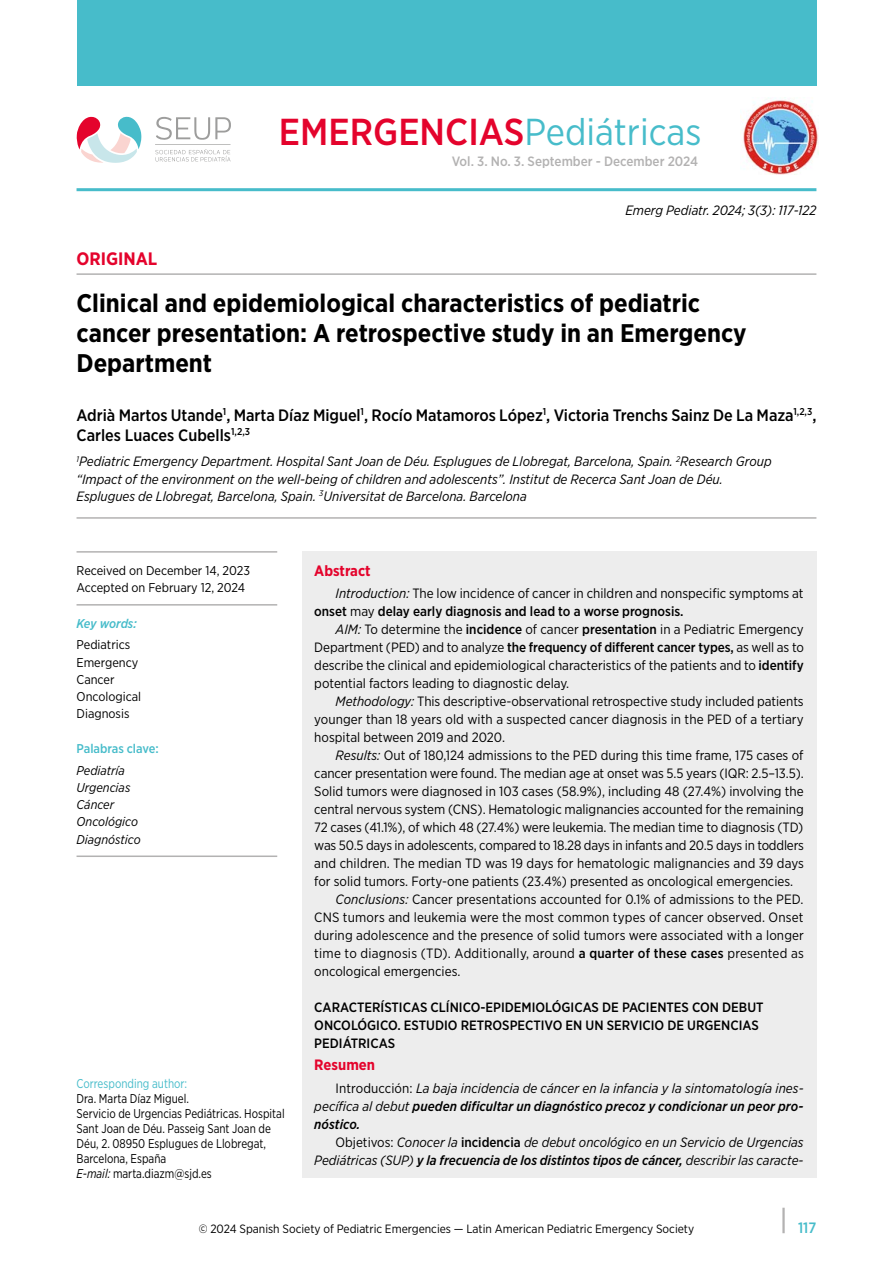
<style>
.page{position:relative;width:893px;height:1263px;background:#fff}
.page>*{position:absolute;margin:0;border:0;box-sizing:border-box;transform-origin:0 0}
.t1{font:500 37.5px "Gotham Narrow";color:#e4032c}
.t2{font:700 25.5px/30px "Gotham Narrow";color:#000}
.t3{font:700 18px "Gotham Narrow";color:#e4032c}
.t4{font:500 16.5px/19.5px "Gotham Narrow";color:#000}
.t5{font:700 15px "Gotham Narrow";color:#e4032c}
.t6{font:500 15px "Gotham Narrow";color:#47bcca}
.t7{font:13.5px/18px "Gotham Narrow";color:#000;text-align:justify}
.t8{font:italic 13.5px/18px "Gotham Narrow";color:#000}
.t9{font:500 13.5px/18px "Gotham Narrow";color:#000}
.t10{font:500 13.5px "Gotham Narrow";color:#b3b2b2}
.t11{font:12.75px/15px "Gotham Narrow";color:#000;scale:.9 1}
.t12{font:12.75px/17.2px "Gotham Narrow";color:#000}
.t13{font:italic 12.75px/17.2px "Gotham Narrow";color:#000}
.t14{font:12.75px "Gotham Narrow";color:#47bcca;scale:.9 1}
.t15{font:500 12.75px "Gotham Narrow";color:#47bcca}
.t16{font:italic 500 12.75px "Gotham Narrow";letter-spacing:-.01em;color:#47bcca}
.t17{font:12px "Gotham Narrow";color:#000}
.s1{font-weight:400;color:#47bcca}
.s2{font-style:italic}
.s3{font-weight:500}
.s4{font-style:normal}
.s5{font-weight:500;font-style:normal}
</style>
<div class="page">
<hr style="left:782px;top:1208px;width:3px;height:25px;background:#b3b2b2">
<hr style="left:77px;top:188px;width:739px;height:3px;background:#47bcca">
<hr style="left:77px;top:517px;width:739px;height:2px;background:#b3b2b2">
<hr style="left:77px;top:273px;width:739px;height:2px;background:#b3b2b2">
<hr style="left:77px;top:855px;width:200px;height:2px;background:#b3b2b2">
<hr style="left:77px;top:551px;width:200px;height:2px;background:#b3b2b2">
<hr style="left:77px;top:604px;width:200px;height:2px;background:#b3b2b2">
<div style="left:302px;top:551px;width:514px;height:627px;background:#ededed"></div>
<img style="left:743px;top:100px;width:76px;height:75px">
<svg style="left:77px;top:116px;width:64px;height:47px"></svg>
<svg style="left:155px;top:117px;width:76px;height:45px"></svg>
<div style="left:77px;top:0;width:739px;height:85px;background:#47bcca"></div>
<h1 class="t1" style="left:279px;top:108px;width:424px">EMERGENCIAS<span class="s1">Pediátricas</span></h1>
<p class="t10" style="left:452px;top:153px;width:248px">Vol. 3. No. 3. September - December 2024</p>
<p class="t8" style="left:625px;top:201px;width:193px">Emerg Pediatr. 2024; 3(3): 117-122</p>
<h3 class="t3" style="left:77px;top:247px;width:82px">ORIGINAL</h3>
<h2 class="t2" style="left:77px;top:288px;width:672px">Clinical and epidemiological characteristics of pediatric cancer presentation: A retrospective study in an Emergency<br>Department</h2>
<p class="t4" style="left:77px;top:405px;width:741px">Adrià Martos Utande<sup>1</sup>, Marta Díaz Miguel<sup>1</sup>, Rocío Matamoros López<sup>1</sup>, Victoria Trenchs Sainz De La Maza<sup>1,2,3</sup>,<br>Carles Luaces Cubells<sup>1,2,3</sup></p>
<p class="t8" style="left:77px;top:453px;width:697px;line-height:17.2px"><sup>1</sup>Pediatric Emergency Department. Hospital Sant Joan de Déu. Esplugues de Llobregat, Barcelona, Spain. <sup>2</sup>Research Group “Impact of the environment on the well-being of children and adolescents”. Institut de Recerca Sant Joan de Déu.<br>Esplugues de Llobregat, Barcelona, Spain. <sup>3</sup>Universitat de Barcelona. Barcelona</p>
<p class="t12" style="left:77px;top:561px;width:175px">Received on December 14, 2023<br>Accepted on February 12, 2024</p>
<p class="t16" style="left:77px;top:615px;width:62px">Key words:</p>
<p class="t12" style="left:77px;top:636px;width:66px">Pediatrics<br>Emergency<br>Cancer<br>Oncological<br>Diagnosis</p>
<p class="t15" style="left:77px;top:740px;width:84px">Palabras clave:</p>
<p class="t13" style="left:77px;top:761px;width:66px">Pediatría<br>Urgencias<br>Cáncer<br>Oncológico<br>Diagnóstico</p>
<p class="t14" style="left:77px;top:1075px;width:125px">Corresponding author:</p>
<p class="t11" style="left:77px;top:1091px;width:233px">Dra. Marta Díaz Miguel.<br>Servicio de Urgencias Pediátricas. Hospital<br>Sant Joan de Déu. Passeig Sant Joan de<br>Déu, 2. 08950 Esplugues de Llobregat,<br>Barcelona, España<br><span class="s2">E-mail:</span> marta.diazm@sjd.es</p>
<p class="t5" style="left:314px;top:561px;width:58px">Abstract</p>
<p class="t7" style="left:314px;top:584px;width:491px;text-indent:21px"><span class="s2">Introduction:</span> The low incidence of cancer in children and nonspecific symptoms at <span class="s3">onset</span> may <span class="s3">delay early diagnosis and lead to a worse prognosis.</span></p>
<p class="t7" style="left:314px;top:620px;width:491px;text-indent:21px"><span class="s2">AIM:</span> To determine the <span class="s3">incidence</span> of cancer <span class="s3">presentation</span> in a Pediatric Emergency Department (PED) and to analyze <span class="s3">the frequency of different cancer types,</span> as well as to describe the clinical and epidemiological characteristics of the patients and to <span class="s3">identify </span>potential factors leading to diagnostic delay.</p>
<p class="t7" style="left:314px;top:692px;width:491px;text-indent:21px"><span class="s2">Methodology:</span> This descriptive-observational retrospective study included patients younger than 18 years old with a suspected cancer diagnosis in the PED of a tertiary hospital between 2019 and 2020.</p>
<p class="t7" style="left:336px;top:746px;width:469px"><span class="s2">Results:</span> Out of 180,124 admissions to the PED during this time frame, 175 cases of</p>
<p class="t7" style="left:314px;top:764px;width:491px">cancer presentation were found. The median age at onset was 5.5 years (IQR: 2.5–13.5).</p>
<p class="t7" style="left:314px;top:782px;width:491px">Solid tumors were diagnosed in 103 cases (58.9%), including 48 (27.4%) involving the</p>
<p class="t7" style="left:314px;top:800px;width:491px">central nervous system (CNS). Hematologic malignancies accounted for the remaining</p>
<p class="t7" style="left:314px;top:818px;width:491px">72 cases (41.1%), of which 48 (27.4%) were leukemia. The median time to diagnosis (TD)</p>
<p class="t7" style="left:314px;top:836px;width:491px">was 50.5 days in adolescents, compared to 18.28 days in infants and 20.5 days in toddlers</p>
<p class="t7" style="left:314px;top:854px;width:491px">and children. The median TD was 19 days for hematologic malignancies and 39 days</p>
<p class="t7" style="left:314px;top:872px;width:480px">for solid tumors. Forty-one patients (23.4%) presented as oncological emergencies.</p>
<p class="t7" style="left:336px;top:890px;width:469px"><span class="s2">Conclusions:</span> Cancer presentations accounted for 0.1% of admissions to the PED.</p>
<p class="t7" style="left:314px;top:908px;width:491px">CNS tumors and leukemia were the most common types of cancer observed. Onset</p>
<p class="t7" style="left:314px;top:926px;width:491px">during adolescence and the presence of solid tumors were associated with a longer</p>
<p class="t7" style="left:314px;top:944px;width:491px">time to diagnosis (TD). Additionally, around <span class="s3">a quarter of these cases</span> presented as</p>
<p class="t7" style="left:314px;top:962px;width:148px">oncological emergencies.</p>
<p class="t9" style="left:314px;top:998px;width:451px">CARACTERÍSTICAS CLÍNICO-EPIDEMIOLÓGICAS DE PACIENTES CON DEBUT<br>ONCOLÓGICO. ESTUDIO RETROSPECTIVO EN UN SERVICIO DE URGENCIAS<br>PEDIÁTRICAS</p>
<p class="t5" style="left:314px;top:1055px;width:62px">Resumen</p>
<p class="t8" style="left:314px;top:1079px;width:491px;text-align:justify;text-indent:21px"><span class="s4">Introducción:</span> La baja incidencia de cáncer en la infancia y la sintomatología ines&shy;pecífica al debut <span class="s3">pueden dificultar un diagnóstico precoz y condicionar un peor pro&shy;nóstico.</span></p>
<p class="t8" style="left:314px;top:1133px;width:491px;text-align:right"><span class="s4">Objetivos:</span> Conocer la <span class="s5">incidencia</span> de debut oncológico en un Servicio de Urgencias<br>Pediátricas (SUP) <span class="s3">y la frecuencia de los distintos tipos de cáncer,</span> describir las caracte-</p>
<p class="t17" style="left:199px;top:1221px;width:497px">© 2024 Spanish Society of Pediatric Emergencies — Latin American Pediatric Emergency Society</p>
<p class="t6" style="left:798px;top:1218px;width:20px">117</p>
</div>
